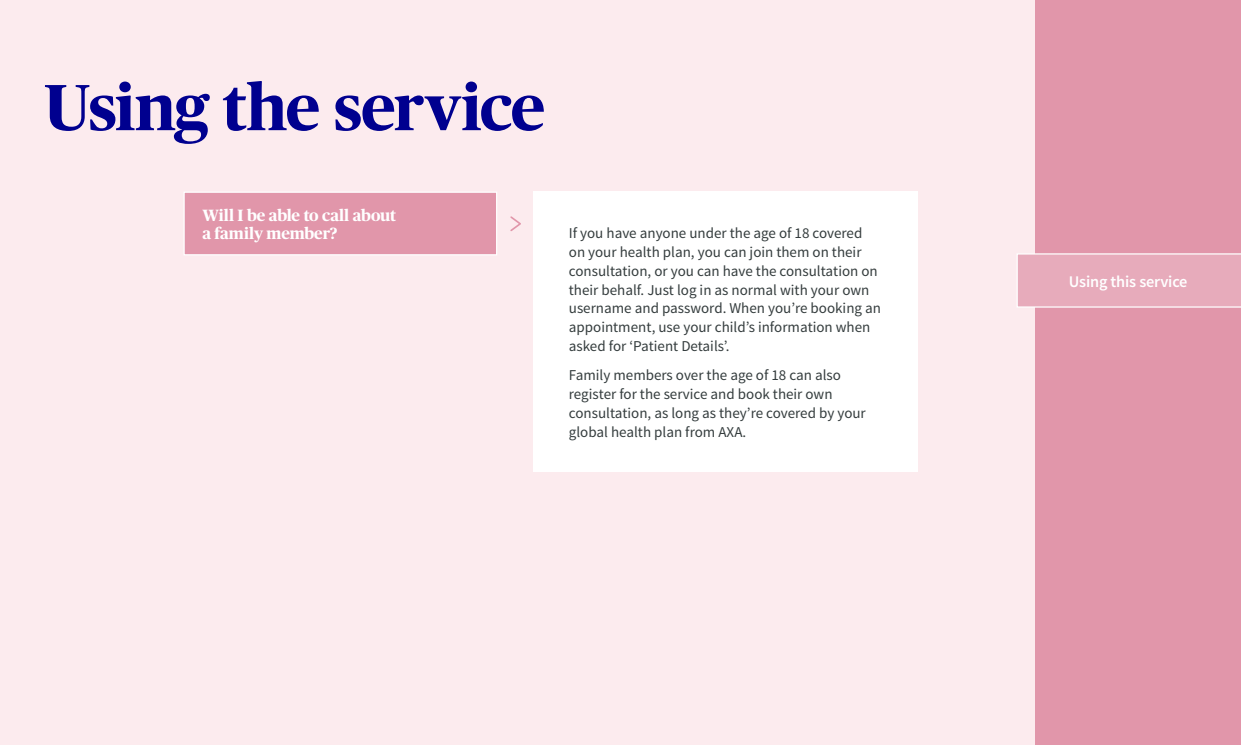
<style>
.page{position:relative;width:1241px;height:745px;background:#fff}
.page>*{position:absolute;margin:0;border:0;box-sizing:border-box;transform-origin:0 0}
.t1{font:700 65px "Publico Headline";letter-spacing:-.02em;color:#00008f}
.BOX_QUESTION{font:700 16.25px/18.8px "Publico Headline";letter-spacing:-.01em;color:#fff}
.t2{font:600 16.25px "Source Sans Pro";letter-spacing:-.01em;color:#fff}
.t3{font:15px/18.8px "Source Sans Pro";color:#343c3d}
</style>
<div class="page">
<div style="left:1035px;top:0;width:205px;height:744px;background:#e196aa"></div>
<div style="left:0;top:0;width:1035px;height:744px;background:#fcebee"></div>
<div style="left:533px;top:191px;width:384px;height:281px;background:#fff"></div>
<svg style="left:1017px;top:253px;width:223px;height:55px;background:#e8aebe"></svg>
<div style="left:184px;top:192px;width:312px;height:62px;background:#e196aa"></div>
<div style="left:183px;top:191px;width:314px;height:64px;border:1px solid #fff"></div>
<svg style="left:510px;top:216px;width:11px;height:15px"></svg>
<h1 class="t1" style="left:44px;top:61px;width:502px">Using the service</h1>
<p class="BOX_QUESTION" style="left:202px;top:204px;width:195px">Will I be able to call about a family member?</p>
<p class="t3" style="left:568px;top:224px;width:313px">If you have anyone under the age of 18 covered on your health plan, you can join them on their consultation, or you can have the consultation on their behalf. Just log in as normal with your own username and password. When you’re booking an appointment, use your child’s information when asked for ‘Patient Details’.</p>
<p class="t3" style="left:568px;top:366px;width:298px">Family members over the age of 18 can also register for the service and book their own consultation, as long as they’re covered by your global health plan from AXA.</p>
<p class="t2" style="left:1068px;top:271px;width:120px">Using this service</p>
</div>
